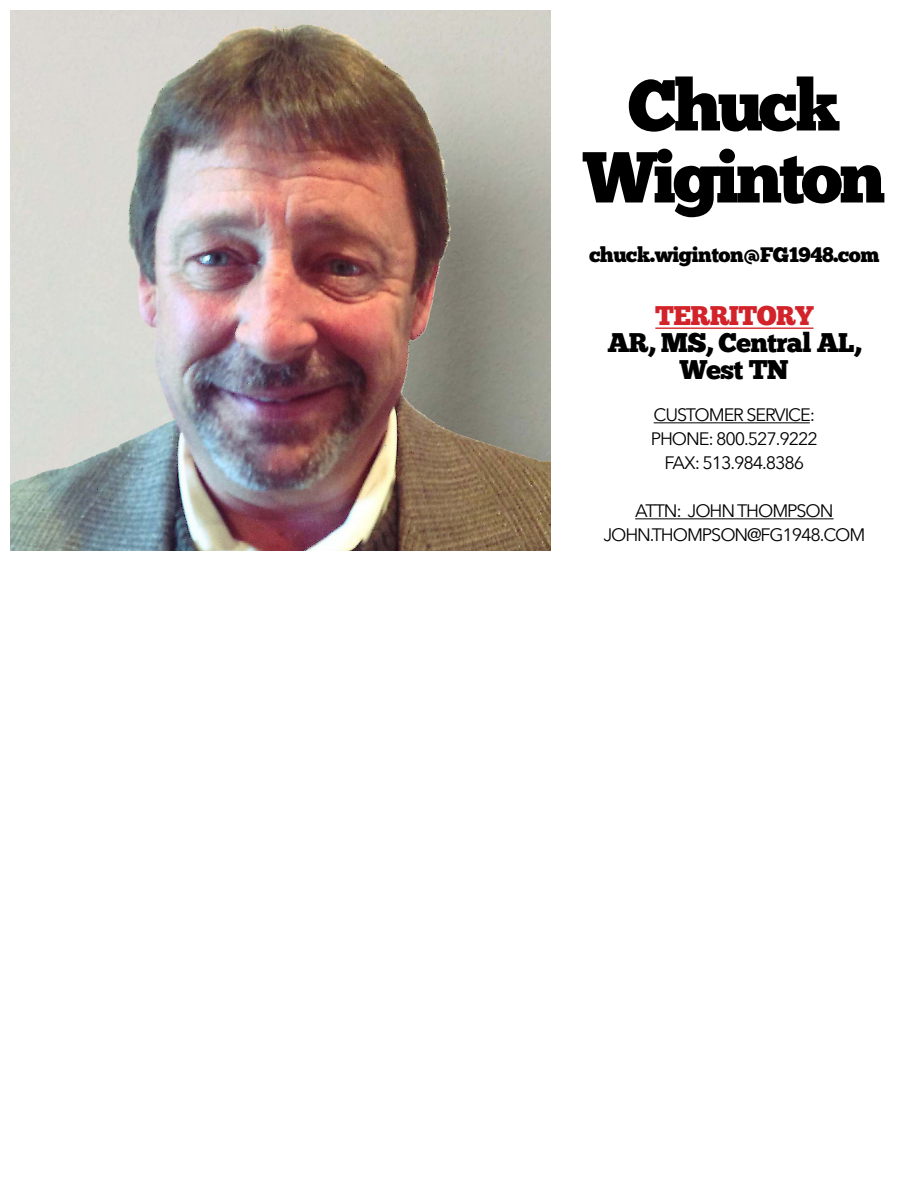
<style>
.page{position:relative;width:918px;height:1188px;background:#fff}
.page>*{position:absolute;margin:0;border:0;box-sizing:border-box;transform-origin:0 0}
.t1{font:72px/72px "Chunk Five";letter-spacing:-.05em;color:#000;text-align:center}
.t2{font:27px/27px "Chunk Five";letter-spacing:-.025em;color:#000;text-align:center}
.t3{font:27px "Chunk Five";letter-spacing:-.025em;color:#d2232a}
.t4{font:21px "Chunk Five";letter-spacing:-.025em;color:#000}
.t5{font:18px/24px "Avenir Next";letter-spacing:-.06em;color:#000;text-align:center}
</style>
<div class="page">
<hr style="left:655px;top:328px;width:158px;height:1px;background:#d2232a">
<hr style="left:654px;top:422px;width:156px;height:1px;background:#000">
<hr style="left:635px;top:518px;width:199px;height:1px;background:#000">
<img style="left:11px;top:10px;width:540px;height:540px">
<h1 class="t1" style="left:583px;top:70px;width:304px">Chuck<br>Wiginton</h1>
<p class="t4" style="left:589px;top:243px;width:292px">chuck.wiginton@FG1948.com</p>
<h2 class="t3" style="left:655px;top:300px;width:160px">TERRITORY</h2>
<h2 class="t2" style="left:607px;top:330px;width:256px">AR, MS, Central AL,<br>West TN</h2>
<p class="t5" style="left:651px;top:402px;width:169px">CUSTOMER SERVICE:<br>PHONE: 800.527.9222<br>FAX: 513.984.8386</p>
<p class="t5" style="left:603px;top:498px;width:263px">ATTN : JOHN THOMPSON<br>JOHN.THOMPSON@FG1948.COM</p>
</div>
